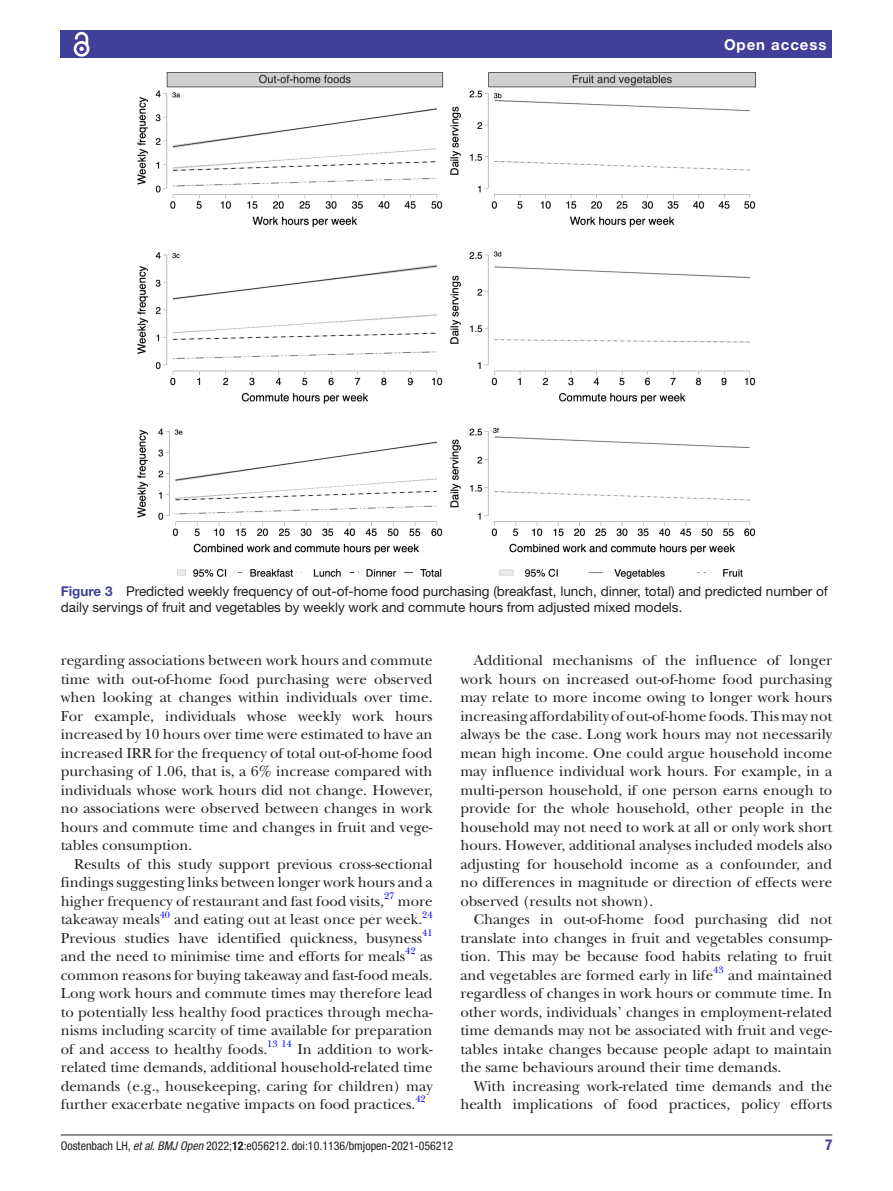
<style>
.page{position:relative;width:893px;height:1191px;background:#fff}
.page>*{position:absolute;margin:0;border:0;box-sizing:border-box;transform-origin:0 0}
.t1{font:15px/18.5px "New Baskerville";color:#231f20;text-align:justify}
.t2{font:700 15px "Helvetica Neue LT Std";letter-spacing:.065em;color:#fff}
.t3{font:700 condensed 15px "Helvetica Neue LT Std";color:#414099}
.t4{font:13.5px/16.2px "Helvetica Neue LT Std";color:#231f20}
.t5{font:condensed 12px "Helvetica Neue LT Std";color:#231f20}
.t6{font:9.9px "New Baskerville";color:#00f}
.s1{font-weight:700;color:#414099}
.s2{font-style:italic}
.s3{font-weight:700}
</style>
<div class="page">
<hr style="left:61px;top:1134px;width:771px;height:1px;background:#231f20">
<div style="left:61px;top:31px;width:771px;height:27px;background:#414099"></div>
<svg style="left:73px;top:31px;width:17px;height:26px"></svg>
<img style="left:138px;top:73px;width:617px;height:505px">
<p class="t2" style="left:724px;top:35px;width:104px">Open access</p>
<p class="t4" style="left:61px;top:583px;width:768px"><span class="s1">Figure 3</span> Predicted weekly frequency of out-of-home food purchasing (breakfast, lunch, dinner, total) and predicted number of daily servings of fruit and vegetables by weekly work and commute hours from adjusted mixed models.</p>
<p class="t1" style="left:61px;top:651px;width:373px">regarding associations between work hours and commute time with out-of-home food purchasing were observed when looking at changes within individuals over time.<br>For example, individuals whose weekly work hours increased by 10 hours over time were estimated to have an increased IRR for the frequency of total out-of-home food purchasing of 1.06, that is, a 6% increase compared with individuals whose work hours did not change. However, no associations were observed between changes in work hours and commute time and changes in fruit and vege&shy;tables consumption.</p>
<p class="t1" style="left:61px;top:855px;width:373px;text-indent:14px">Results of this study support previous cross-sectional findings suggesting links between longer work hours and a higher frequency of restaurant and fast food visits,</p>
<p class="t6" style="left:384px;top:890px;width:12px">27</p>
<p class="t1" style="left:398px;top:891px;width:36px">more</p>
<p class="t1" style="left:61px;top:910px;width:100px">takeaway meals</p>
<p class="t6" style="left:160px;top:908px;width:12px">40</p>
<p class="t1" style="left:174px;top:910px;width:249px">and eating out at least once per week.</p>
<p class="t6" style="left:422px;top:908px;width:12px">24</p>
<p class="t1" style="left:61px;top:928px;width:373px">Previous studies have identified quickness, busyness<sup>41 </sup>and the need to minimise time and efforts for meals</p>
<p class="t6" style="left:405px;top:945px;width:12px">42</p>
<p class="t1" style="left:61px;top:947px;width:373px;text-indent:359px">as common reasons for buying takeaway and fast-food meals.<br>Long work hours and commute times may therefore lead to potentially less healthy food practices through mecha&shy;nisms including scarcity of time available for preparation of and access to healthy foods.<sup>13</sup> <sup>14</sup> In addition to work&shy;related time demands, additional household-related time demands (e.g., housekeeping, caring for children) may further exacerbate negative impacts on food practices.</p>
<p class="t6" style="left:415px;top:1093px;width:12px">42</p>
<p class="t1" style="left:460px;top:651px;width:373px;text-indent:14px">Additional mechanisms of the influence of longer work hours on increased out-of-home food purchasing may relate to more income owing to longer work hours increasing affordability of out-of-home foods. This may not always be the case. Long work hours may not necessarily mean high income. One could argue household income may influence individual work hours. For example, in a multi-person household, if one person earns enough to provide for the whole household, other people in the household may not need to work at all or only work short hours. However, additional analyses included models also adjusting for household income as a confounder, and no differences in magnitude or direction of effects were observed (results not shown).</p>
<p class="t1" style="left:460px;top:910px;width:373px;text-indent:14px">Changes in out-of-home food purchasing did not translate into changes in fruit and vegetables consump&shy;tion. This may be because food habits relating to fruit and vegetables are formed early in life</p>
<p class="t6" style="left:713px;top:964px;width:12px">43</p>
<p class="t1" style="left:460px;top:965px;width:373px;text-indent:268px">and maintained regardless of changes in work hours or commute time. In other words, individuals’ changes in employment-related time demands may not be associated with fruit and vege&shy;tables intake changes because people adapt to maintain the same behaviours around their time demands.</p>
<p class="t1" style="left:460px;top:1076px;width:373px;text-align:right">With increasing work-related time demands and the health implications of food practices, policy efforts</p>
<p class="t5" style="left:61px;top:1138px;width:394px">Oostenbach LH, <span class="s2">et al</span>. <span class="s2">BMJ Open</span> 2022;<span class="s3">12</span>:e056212. doi:10.1136/bmjopen-2021-056212</p>
<p class="t3" style="left:825px;top:1135px;width:9px">7</p>
</div>
